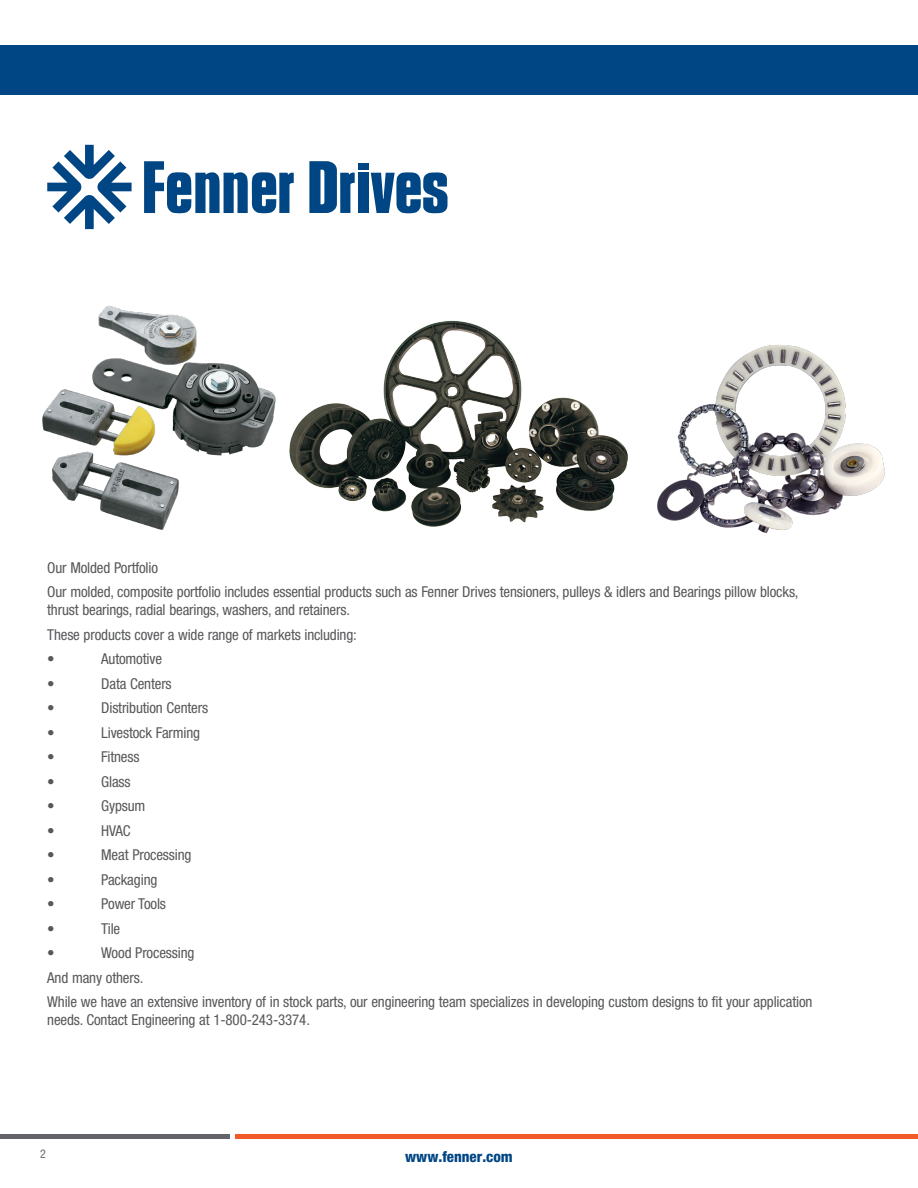
<style>
.page{position:relative;width:918px;height:1188px;background:#fff}
.page>*{position:absolute;margin:0;border:0;box-sizing:border-box;transform-origin:0 0}
.t1{font:condensed 15px/18px "Helvetica Neue LT Std";letter-spacing:-.01em;color:#57585a}
.t2{font:800 condensed 15px "Helvetica Neue LT Std";color:#004684}
.t3{font:condensed 12px "Helvetica Neue LT Std";color:#6c6d70}
</style>
<div class="page">
<div style="left:0;top:45px;width:918px;height:49px;background:#004684"></div>
<hr style="left:0;top:1134px;width:230px;height:4px;background:#63656a">
<hr style="left:235px;top:1134px;width:683px;height:4px;background:#f15b2a">
<img style="left:42px;top:305px;width:234px;height:225px">
<img style="left:289px;top:320px;width:339px;height:207px">
<img style="left:657px;top:345px;width:228px;height:188px">
<svg style="left:47px;top:145px;width:85px;height:84px"></svg>
<svg style="left:144px;top:161px;width:150px;height:53px"></svg>
<svg style="left:371px;top:172px;width:77px;height:42px"></svg>
<div style="left:358px;top:173px;width:11px;height:40px;background:#004684"></div>
<div style="left:358px;top:163px;width:11px;height:7px;background:#004684"></div>
<svg style="left:309px;top:161px;width:46px;height:52px"></svg>
<p class="t1" style="left:47px;top:559px;width:112px">Our Molded Portfolio</p>
<p class="t1" style="left:47px;top:583px;width:753px">Our molded, composite portfolio includes essential products such as Fenner Drives tensioners, pulleys &amp; idlers and Bearings pillow blocks, thrust bearings, radial bearings, washers, and retainers.</p>
<p class="t1" style="left:47px;top:625px;width:311px">These products cover a wide range of markets including:</p>
<p class="t1" style="left:47px;top:650px;width:9px">•</p>
<p class="t1" style="left:101px;top:650px;width:62px">Automotive</p>
<p class="t1" style="left:47px;top:674px;width:9px">•</p>
<p class="t1" style="left:101px;top:674px;width:72px">Data Centers</p>
<p class="t1" style="left:47px;top:699px;width:9px">•</p>
<p class="t1" style="left:101px;top:699px;width:108px">Distribution Centers</p>
<p class="t1" style="left:47px;top:723px;width:9px">•</p>
<p class="t1" style="left:101px;top:723px;width:100px">Livestock Farming</p>
<p class="t1" style="left:47px;top:748px;width:9px">•</p>
<p class="t1" style="left:101px;top:748px;width:40px">Fitness</p>
<p class="t1" style="left:47px;top:772px;width:9px">•</p>
<p class="t1" style="left:101px;top:772px;width:31px">Glass</p>
<p class="t1" style="left:47px;top:797px;width:9px">•</p>
<p class="t1" style="left:101px;top:797px;width:46px">Gypsum</p>
<p class="t1" style="left:47px;top:821px;width:9px">•</p>
<p class="t1" style="left:101px;top:821px;width:31px">HVAC</p>
<p class="t1" style="left:47px;top:846px;width:9px">•</p>
<p class="t1" style="left:101px;top:846px;width:92px">Meat Processing</p>
<p class="t1" style="left:47px;top:870px;width:9px">•</p>
<p class="t1" style="left:101px;top:870px;width:58px">Packaging</p>
<p class="t1" style="left:47px;top:895px;width:9px">•</p>
<p class="t1" style="left:101px;top:895px;width:66px">Power Tools</p>
<p class="t1" style="left:47px;top:919px;width:9px">•</p>
<p class="t1" style="left:101px;top:919px;width:21px">Tile</p>
<p class="t1" style="left:47px;top:944px;width:9px">•</p>
<p class="t1" style="left:101px;top:944px;width:95px">Wood Processing</p>
<p class="t1" style="left:47px;top:968px;width:98px">And many others.</p>
<p class="t1" style="left:47px;top:993px;width:767px">While we have an extensive inventory of in stock parts, our engineering team specializes in developing custom designs to fit your application needs. Contact Engineering at 1-800-243-3374.</p>
<p class="t3" style="left:40px;top:1146px;width:7px">2</p>
<p class="t2" style="left:405px;top:1147px;width:109px">www.fenner.com</p>
</div>
